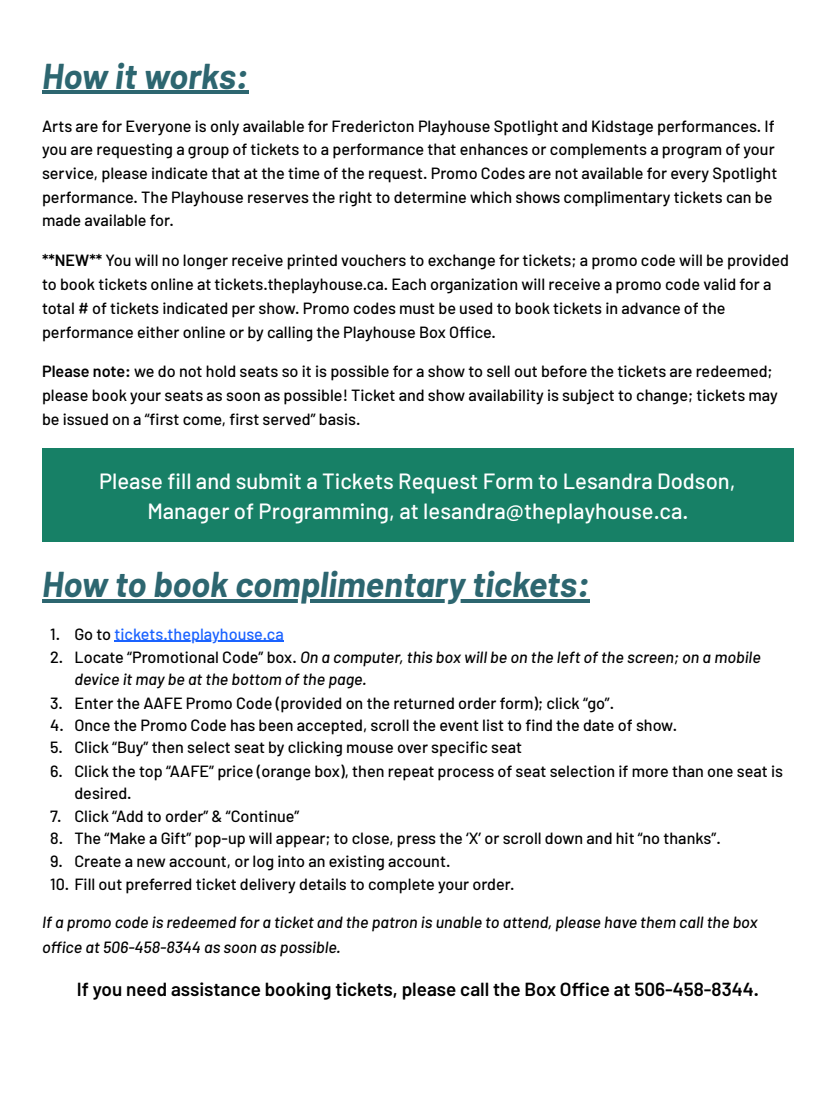
<style>
.page{position:relative;width:836px;height:1103px;background:#fff}
.page>*{position:absolute;margin:0;border:0;box-sizing:border-box;transform-origin:0 0}
.t1{font:italic 700 35.1px "Barlow";color:#2d6670}
.t2{font:500 22.05px "Barlow";color:#fff}
.t3{font:600 18.9px "Barlow";color:#000}
.t4{font:500 16.2px/23.5px "Barlow";color:#000}
.t5{font:italic 500 16.2px/24.3px "Barlow";color:#000}
.t6{font:500 16.2px "Barlow";color:#1a62ff}
.s1{font-weight:600}
.s2{color:#000}
.s3{font-style:normal}
</style>
<div class="page">
<hr style="left:42px;top:91px;width:206px;height:3px;background:#2d6670">
<hr style="left:42px;top:599px;width:547px;height:3px;background:#2d6670">
<div style="left:42px;top:448px;width:751px;height:94px;background:#178066"></div>
<hr style="left:114px;top:641px;width:170px;height:1px;background:#1a62ff">
<p class="t1" style="left:42px;top:53px;width:208px">How it works:</p>
<p class="t4" style="left:42px;top:114px;width:736px">Arts are for Everyone is only available for Fredericton Playhouse Spotlight and Kidstage performances. If you are requesting a group of tickets to a performance that enhances or complements a program of your service, please indicate that at the time of the request. Promo Codes are not available for every Spotlight performance. The Playhouse reserves the right to determine which shows complimentary tickets can be made available for.</p>
<p class="t4" style="left:42px;top:247px;width:748px;line-height:24px"><span class="s1">**NEW**</span> You will no longer receive printed vouchers to exchange for tickets; a promo code will be provided to book tickets online at tickets.theplayhouse.ca. Each organization will receive a promo code valid for a total # of tickets indicated per show. Promo codes must be used to book tickets in advance of the performance either online or by calling the Playhouse Box Office.</p>
<p class="t4" style="left:42px;top:359px;width:737px"><span class="s1">Please note:</span> we do not hold seats so it is possible for a show to sell out before the tickets are redeemed; please book your seats as soon as possible! Ticket and show availability is subject to change; tickets may be issued on a “first come, first served” basis.</p>
<p class="t2" style="left:99px;top:467px;width:638px">Please fill and submit a Tickets Request Form to Lesandra Dodson,</p>
<p class="t2" style="left:147px;top:497px;width:542px">Manager of Programming, at lesandra@theplayhouse.ca.</p>
<p class="t1" style="left:42px;top:562px;width:549px">How to book complimentary tickets:</p>
<p class="t6" style="left:50px;top:623px;width:235px"><span class="s2">1. Go to</span> tickets.theplayhouse.ca</p>
<p class="t5" style="left:74px;top:645px;width:688px;line-height:22.4px;text-indent:-24px"><span class="s3">2. Locate “Promotional Code” box.</span> On a computer, this box will be on the left of the screen; on a mobile device it may be at the bottom of the page.</p>
<p class="t4" style="left:50px;top:690px;width:565px">3. Enter the AAFE Promo Code (provided on the returned order form); click “go”.</p>
<p class="t4" style="left:50px;top:712px;width:628px">4. Once the Promo Code has been accepted, scroll the event list to find the date of show.</p>
<p class="t4" style="left:50px;top:735px;width:473px">5. Click “Buy” then select seat by clicking mouse over specific seat</p>
<p class="t4" style="left:74px;top:759px;width:710px;line-height:22.4px;text-indent:-24px">6. Click the top “AAFE” price (orange box), then repeat process of seat selection if more than one seat is desired.</p>
<p class="t4" style="left:50px;top:804px;width:251px">7. Click “Add to order” &amp; “Continue”</p>
<p class="t4" style="left:50px;top:826px;width:672px">8. The “Make a Gift” pop-up will appear; to close, press the ‘X’ or scroll down and hit “no thanks”.</p>
<p class="t4" style="left:50px;top:848px;width:402px">9. Create a new account, or log into an existing account.</p>
<p class="t4" style="left:50px;top:871px;width:466px">10. Fill out preferred ticket delivery details to complete your order.</p>
<p class="t5" style="left:42px;top:910px;width:717px">If a promo code is redeemed for a ticket and the patron is unable to attend, please have them call the box office at 506-458-8344 as soon as possible.</p>
<p class="t3" style="left:77px;top:977px;width:683px">If you need assistance booking tickets, please call the Box Office at 506-458-8344.</p>
</div>
